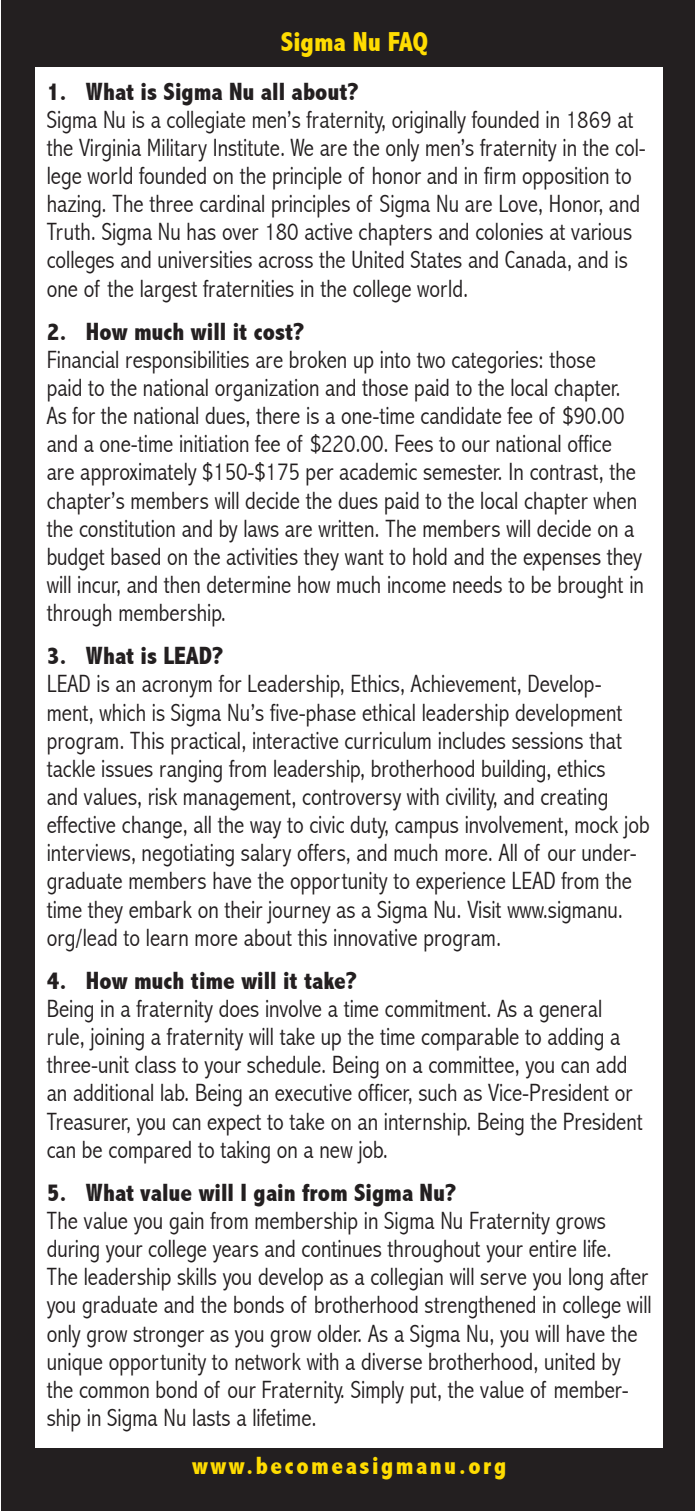
<style>
.page{position:relative;width:695px;height:1511px;background:#fff}
.page>*{position:absolute;margin:0;border:0;box-sizing:border-box;transform-origin:0 0}
.t1{font:800 condensed 27.5px "Abadi";color:#ffdc01}
.t2{font:300 condensed 25px/28px "Abadi";color:#231f20}
.t3{font:800 condensed 25px "Abadi";color:#231f20}
.t4{font:800 condensed 25px "Abadi";letter-spacing:.1em;color:#ffdc01}
</style>
<div class="page">
<div style="left:2px;top:0;width:693px;height:1510px;background:#231f20"></div>
<div style="left:36px;top:67px;width:627px;height:1380px;background:#fff"></div>
<p class="t1" style="left:281px;top:26px;width:149px">Sigma Nu FAQ</p>
<p class="t3" style="left:47px;top:77px;width:313px">1. What is Sigma Nu all about?</p>
<p class="t2" style="left:47px;top:105px;width:600px">Sigma Nu is a collegiate men’s fraternity, originally founded in 1869 at the Virginia Military Institute. We are the only men’s fraternity in the col&shy;lege world founded on the principle of honor and in firm opposition to hazing. The three cardinal principles of Sigma Nu are Love, Honor, and Truth. Sigma Nu has over 180 active chapters and colonies at various colleges and universities across the United States and Canada, and is one of the largest fraternities in the college world.</p>
<p class="t3" style="left:47px;top:317px;width:259px">2. How much will it cost?</p>
<p class="t2" style="left:47px;top:345px;width:599px">Financial responsibilities are broken up into two categories: those<br>paid to the national organization and those paid to the local chapter.<br>As for the national dues, there is a one-time candidate fee of $90.00 and a one-time initiation fee of $220.00. Fees to our national office are approximately $150-$175 per academic semester. In contrast, the chapter’s members will decide the dues paid to the local chapter when the constitution and by laws are written. The members will decide on a budget based on the activities they want to hold and the expenses they will incur, and then determine how much income needs to be brought in through membership.</p>
<p class="t3" style="left:47px;top:641px;width:178px">3. What is LEAD?</p>
<p class="t2" style="left:47px;top:670px;width:604px">LEAD is an acronym for Leadership, Ethics, Achievement, Develop&shy;ment, which is Sigma Nu’s five-phase ethical leadership development program. This practical, interactive curriculum includes sessions that tackle issues ranging from leadership, brotherhood building, ethics<br>and values, risk management, controversy with civility, and creating effective change, all the way to civic duty, campus involvement, mock job interviews, negotiating salary offers, and much more. All of our under&shy;graduate members have the opportunity to experience LEAD from the time they embark on their journey as a Sigma Nu. Visit www.sigmanu. org/lead to learn more about this innovative program.</p>
<p class="t3" style="left:47px;top:965px;width:312px">4. How much time will it take?</p>
<p class="t2" style="left:47px;top:994px;width:597px">Being in a fraternity does involve a time commitment. As a general rule, joining a fraternity will take up the time comparable to adding a three-unit class to your schedule. Being on a committee, you can add an additional lab. Being an executive officer, such as Vice-President or Treasurer, you can expect to take on an internship. Being the President can be compared to taking on a new job.</p>
<p class="t3" style="left:47px;top:1177px;width:411px">5. What value will I gain from Sigma Nu?</p>
<p class="t2" style="left:47px;top:1206px;width:606px">The value you gain from membership in Sigma Nu Fraternity grows during your college years and continues throughout your entire life.<br>The leadership skills you develop as a collegian will serve you long after you graduate and the bonds of brotherhood strengthened in college will only grow stronger as you grow older. As a Sigma Nu, you will have the unique opportunity to network with a diverse brotherhood, united by the common bond of our Fraternity. Simply put, the value of member&shy;ship in Sigma Nu lasts a lifetime.</p>
<p class="t4" style="left:192px;top:1450px;width:316px">www.becomeasigmanu.org</p>
</div>
